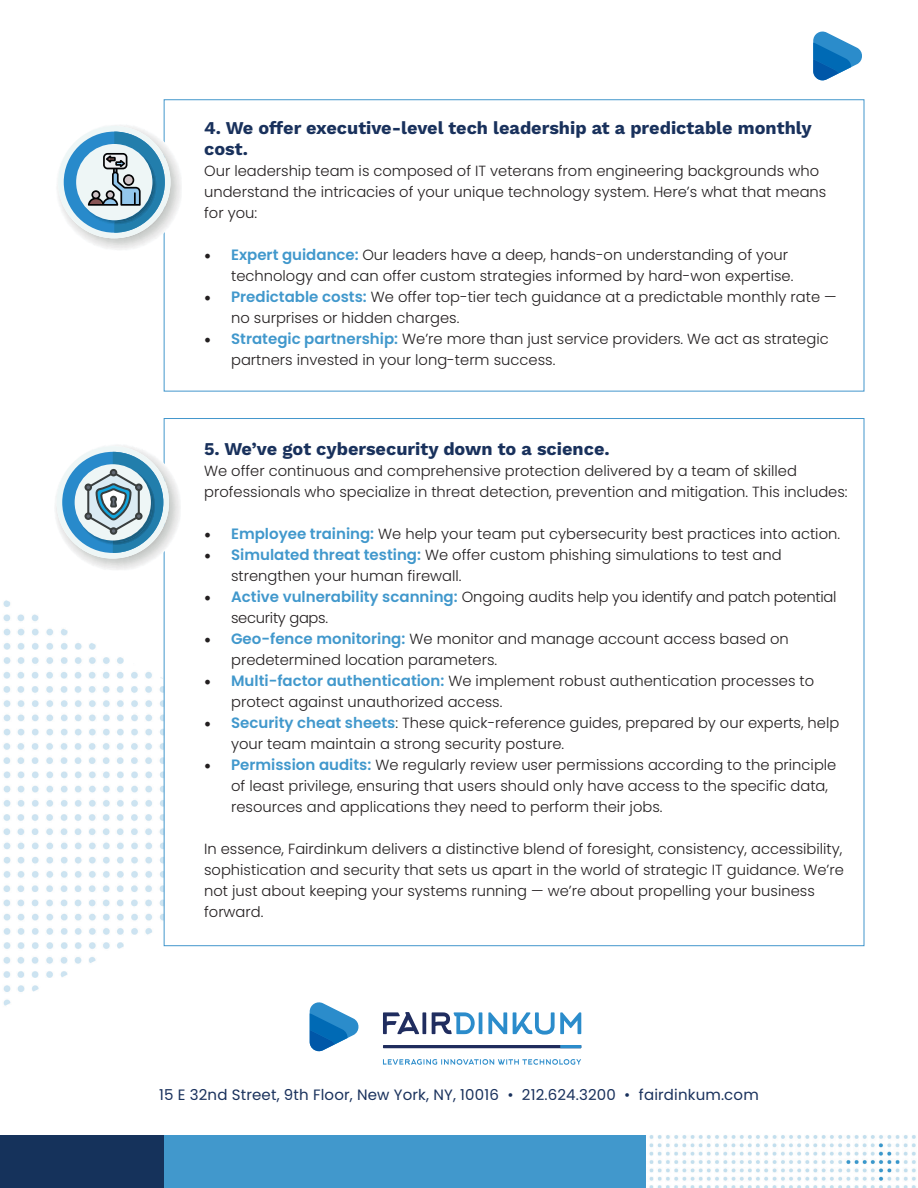
<style>
.page{position:relative;width:918px;height:1188px;background:#fff}
.page>*{position:absolute;margin:0;border:0;box-sizing:border-box;transform-origin:0 0}
.t1{font:700 18px/21px "Work Sans";color:#19315c}
.t2{font:15px "Poppins";letter-spacing:.01em;color:#19315c}
.t3{font:300 14.7px/21px "Poppins";color:#231f20}
.t4{font:300 14.7px/21px "Poppins";letter-spacing:-.02em;color:#231f20}
.s1{font-family:"Minion Pro";font-weight:400;font-size:18px}
.s2{font-weight:600;font-size:15px;color:#4198cc}
</style>
<div class="page">
<img style="left:3px;top:571px;width:319px;height:473px">
<svg style="left:383px;top:1012px;width:198px;height:23px"></svg>
<hr style="left:383px;top:1045px;width:198px;height:3px;background:#1f2c5d">
<svg style="left:560px;top:1045px;width:21px;height:3px"></svg>
<svg style="left:383px;top:1059px;width:198px;height:6px"></svg>
<svg style="left:310px;top:1000px;width:49px;height:52px"></svg>
<div style="left:0;top:1135px;width:163px;height:53px;background:#15325b"></div>
<div style="left:164px;top:1135px;width:490px;height:53px;background:#4198cc"></div>
<img style="left:647px;top:1135px;width:269px;height:53px">
<div style="left:164px;top:418px;width:700px;height:528px;background:#fff;border:1px solid #4397cc"></div>
<svg style="left:813px;top:31px;width:49px;height:50px"></svg>
<img style="left:57px;top:123px;width:124px;height:128px">
<div style="left:58px;top:126px;width:112px;height:112px;background:#eef6f6;border-radius:50%"></div>
<div style="left:64px;top:132px;width:101px;height:101px;background:#288acb;border-radius:50%"></div>
<img style="left:80px;top:200px;width:8px;height:25px">
<div style="left:76px;top:144px;width:76px;height:76px;background:#eef6f6;border-radius:50%"></div>
<svg style="left:88px;top:132px;width:77px;height:101px"></svg>
<img style="left:55px;top:444px;width:125px;height:127px">
<div style="left:57px;top:446px;width:112px;height:113px;background:#eef6f6;border-radius:50%"></div>
<svg style="left:62px;top:452px;width:101px;height:101px"></svg>
<svg style="left:79px;top:452px;width:84px;height:101px"></svg>
<p class="t1" style="left:204px;top:118px;width:609px">4. We offer executive-level tech leadership at a predictable monthly cost.</p>
<p class="t3" style="left:204px;top:160px;width:624px">Our leadership team is composed of IT veterans from engineering backgrounds who understand the intricacies of your unique technology system. Here’s what that means for you:</p>
<p class="t3" style="left:231px;top:244px;width:564px;text-indent:-27px"><span class="s1">•</span> <span class="s2">Expert guidance:</span> Our leaders have a deep, hands-on understanding of your technology and can offer custom strategies informed by hard-won expertise.</p>
<p class="t3" style="left:231px;top:286px;width:607px;text-indent:-27px"><span class="s1">•</span> <span class="s2">Predictable costs:</span> We offer top-tier tech guidance at a predictable monthly rate — no surprises or hidden charges.</p>
<p class="t3" style="left:231px;top:328px;width:599px;text-indent:-27px"><span class="s1">•</span> <span class="s2">Strategic partnership:</span> We’re more than just service providers. We act as strategic partners invested in your long-term success.</p>
<p class="t1" style="left:204px;top:439px;width:407px">5. We’ve got cybersecurity down to a science.</p>
<p class="t3" style="left:204px;top:460px;width:645px">We offer continuous and comprehensive protection delivered by a team of skilled professionals who specialize in threat detection, prevention and mitigation. This includes:</p>
<p class="t3" style="left:204px;top:523px;width:637px"><span class="s1">•</span> <span class="s2">Employee training:</span> We help your team put cybersecurity best practices into action.</p>
<p class="t3" style="left:231px;top:544px;width:552px;text-indent:-27px"><span class="s1">•</span> <span class="s2">Simulated threat testing:</span> We offer custom phishing simulations to test and strengthen your human firewall.</p>
<p class="t4" style="left:231px;top:586px;width:607px;text-indent:-27px"><span class="s1">•</span> <span class="s2">Active vulnerability scanning:</span> Ongoing audits help you identify and patch potential security gaps.</p>
<p class="t3" style="left:231px;top:628px;width:559px;text-indent:-27px"><span class="s1">•</span> <span class="s2">Geo-fence monitoring:</span> We monitor and manage account access based on predetermined location parameters.</p>
<p class="t3" style="left:231px;top:670px;width:585px;text-indent:-27px"><span class="s1">•</span> <span class="s2">Multi-factor authentication:</span> We implement robust authentication processes to protect against unauthorized access.</p>
<p class="t3" style="left:231px;top:712px;width:610px;text-indent:-27px"><span class="s1">•</span> <span class="s2">Security cheat sheets</span>: These quick-reference guides, prepared by our experts, help your team maintain a strong security posture.</p>
<p class="t3" style="left:231px;top:754px;width:607px;text-indent:-27px"><span class="s1">•</span> <span class="s2">Permission audits:</span> We regularly review user permissions according to the principle of least privilege, ensuring that users should only have access to the specific data, resources and applications they need to perform their jobs.</p>
<p class="t3" style="left:204px;top:838px;width:641px">In essence, Fairdinkum delivers a distinctive blend of foresight, consistency, accessibility, sophistication and security that sets us apart in the world of strategic IT guidance. We’re not just about keeping your systems running — we’re about propelling your business forward.</p>
<p class="t2" style="left:159px;top:1086px;width:601px">15 E 32nd Street, 9th Floor, New York, NY, 10016 • 212.624.3200 • fairdinkum.com</p>
</div>
